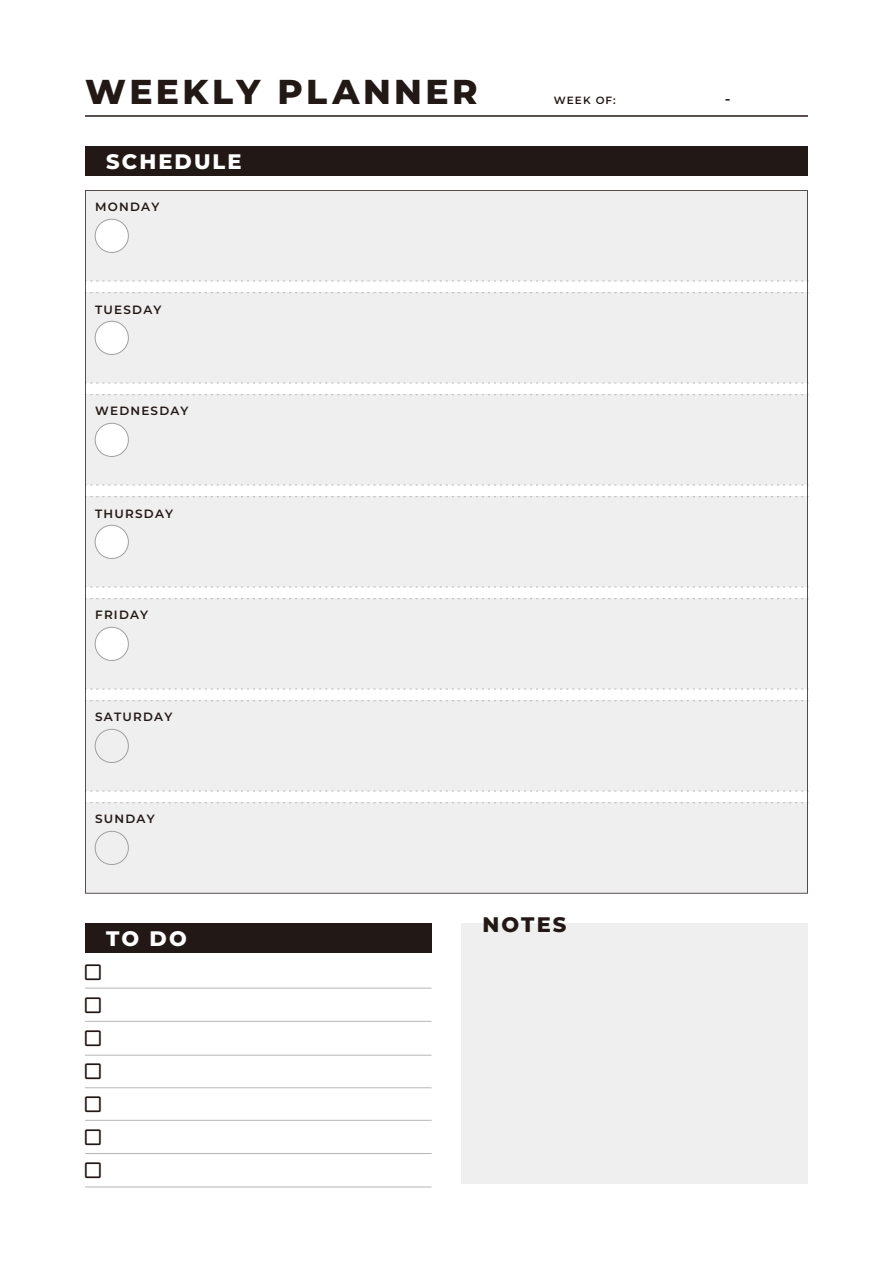
<style>
.page{position:relative;width:893px;height:1263px;background:#fff}
.page>*{position:absolute;margin:0;border:0;box-sizing:border-box;transform-origin:0 0}
.t1{font:800 34.5px "Montserrat";letter-spacing:.1em;color:#221815}
.t2{font:800 21px "Montserrat";letter-spacing:.1em;color:#fff}
.t3{font:800 21px "Montserrat";letter-spacing:.1em;color:#221815}
.t4{font:600 15px "Montserrat";color:#221815}
.t5{font:600 12px "Montserrat";letter-spacing:.1em;color:#221815}
.t6{font:600 10.5px "Montserrat";letter-spacing:.1em;color:#221815}
</style>
<div class="page">
<hr style="left:85px;top:115px;width:723px;height:2px;background:#221815">
<div style="left:85px;top:147px;width:723px;height:29px;background:#221815"></div>
<div style="left:85px;top:923px;width:347px;height:30px;background:#221815"></div>
<hr style="left:85px;top:988px;width:347px;height:1px;background:#b5b6b6">
<hr style="left:85px;top:1021px;width:347px;height:1px;background:#b5b6b6">
<hr style="left:85px;top:1055px;width:347px;height:1px;background:#b5b6b6">
<hr style="left:85px;top:1087px;width:347px;height:1px;background:#b5b6b6">
<hr style="left:85px;top:1120px;width:347px;height:1px;background:#b5b6b6">
<hr style="left:85px;top:1153px;width:347px;height:1px;background:#b5b6b6">
<hr style="left:85px;top:1186px;width:347px;height:1px;background:#b5b6b6">
<div style="left:461px;top:923px;width:347px;height:261px;background:#efefef"></div>
<svg style="left:85px;top:190px;width:723px;height:703px;fill:#efefef"></svg>
<div style="left:95px;top:219px;width:33px;height:33px;background:#fff;border-radius:50%"></div>
<div style="left:95px;top:219px;width:34px;height:34px;border:1px solid #9fa0a0;border-radius:50%"></div>
<div style="left:95px;top:831px;width:34px;height:34px;border:1px solid #9fa0a0;border-radius:50%"></div>
<div style="left:95px;top:729px;width:34px;height:34px;border:1px solid #9fa0a0;border-radius:50%"></div>
<div style="left:95px;top:321px;width:33px;height:33px;background:#fff;border-radius:50%"></div>
<div style="left:95px;top:321px;width:34px;height:34px;border:1px solid #9fa0a0;border-radius:50%"></div>
<div style="left:95px;top:423px;width:33px;height:33px;background:#fff;border-radius:50%"></div>
<div style="left:95px;top:423px;width:34px;height:34px;border:1px solid #9fa0a0;border-radius:50%"></div>
<div style="left:95px;top:525px;width:33px;height:33px;background:#fff;border-radius:50%"></div>
<div style="left:95px;top:525px;width:34px;height:34px;border:1px solid #9fa0a0;border-radius:50%"></div>
<div style="left:95px;top:627px;width:33px;height:33px;background:#fff;border-radius:50%"></div>
<div style="left:95px;top:627px;width:34px;height:34px;border:1px solid #9fa0a0;border-radius:50%"></div>
<h1 class="t1" style="left:85px;top:67px;width:394px">WEEKLY PLANNER</h1>
<h2 class="t2" style="left:106px;top:146px;width:137px">SCHEDULE</h2>
<p class="t5" style="left:95px;top:198px;width:66px">MONDAY</p>
<p class="t5" style="left:95px;top:301px;width:68px">TUESDAY</p>
<p class="t5" style="left:95px;top:403px;width:95px">WEDNESDAY</p>
<p class="t5" style="left:95px;top:505px;width:79px">THURSDAY</p>
<p class="t5" style="left:95px;top:606px;width:55px">FRIDAY</p>
<p class="t5" style="left:95px;top:708px;width:79px">SATURDAY</p>
<p class="t5" style="left:95px;top:811px;width:61px">SUNDAY</p>
<p class="t6" style="left:554px;top:93px;width:64px">WEEK OF:</p>
<h2 class="t2" style="left:106px;top:923px;width:82px">TO DO</h2>
<h2 class="t3" style="left:482px;top:909px;width:86px">NOTES</h2>
<p class="t4" style="left:725px;top:88px;width:7px">-</p>
</div>
